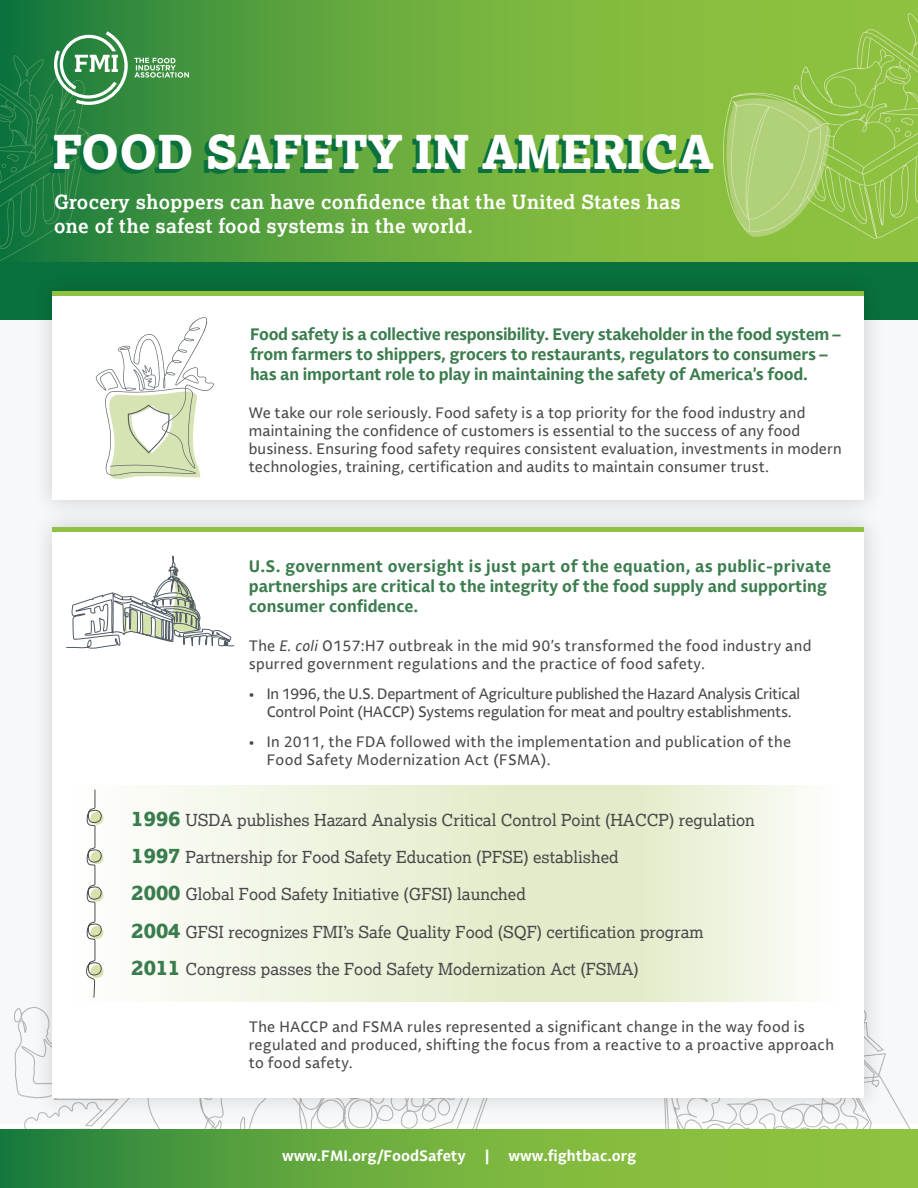
<style>
.page{position:relative;width:918px;height:1188px;background:#fff}
.page>*{position:absolute;margin:0;border:0;box-sizing:border-box;transform-origin:0 0}
.t1{font:800 46.5px "Lexia";color:#fff}
.t2{font:700 19.5px/24px "Lexia";letter-spacing:.02em;color:#fff}
.t3{font:700 16.5px/19.8px "Lemance";letter-spacing:-.01em;color:#3a7c4d}
.t4{font:16.5px "Lexia";color:#48484a}
.t5{font:15px/18px "Lemance";letter-spacing:.01em;color:#48484a}
.t6{font:15px/18px "Lemance";letter-spacing:-.02em;color:#48484a}
.t7{font:700 15px "Lemance";color:#fff}
.s1{font-style:italic}
.s2{font-weight:800;font-size:21px;color:#3a7c4d}
</style>
<div class="page">
<div style="left:1px;top:10px;width:917px;height:1113px;background:#f7f8f9"></div>
<img style="left:14px;top:1007px;width:897px;height:122px">
<svg style="left:0;top:0;width:918px;height:262px;background:#6aab3e"></svg>
<svg style="left:0;top:1129px;width:918px;height:59px;background:#6aac3e"></svg>
<svg style="left:723px;top:13px;width:195px;height:226px;background:#99c653"></svg>
<svg style="left:885px;top:117px;width:29px;height:20px"></svg>
<div style="left:0;top:262px;width:918px;height:58px;background:#09713d"></div>
<svg style="left:0;top:31px;width:128px;height:231px;background:#2c8548"></svg>
<svg style="left:134px;top:58px;width:55px;height:20px"></svg>
<div style="left:30px;top:269px;width:856px;height:254px;background:#000;opacity:.15"></div>
<div style="left:53px;top:292px;width:811px;height:208px;background:#fff"></div>
<hr style="left:53px;top:292px;width:811px;height:4px;background:#8ec240">
<div style="left:30px;top:504px;width:856px;height:616px;background:#000;opacity:.15"></div>
<div style="left:53px;top:527px;width:811px;height:570px;background:#fff"></div>
<div style="left:53px;top:527px;width:811px;height:5px;background:#8ec240"></div>
<div style="left:512px;top:785px;width:328px;height:217px;background:linear-gradient(to right,#dce8bd,#fafbf6)"></div>
<div style="left:71px;top:785px;width:441px;height:217px;background:linear-gradient(to right,#fefefe,#e3ecc9)"></div>
<svg style="left:84px;top:789px;width:19px;height:209px"></svg>
<svg style="left:66px;top:555px;width:169px;height:94px"></svg>
<svg style="left:96px;top:317px;width:118px;height:162px"></svg>
<h1 class="t1" style="left:52px;top:122px;width:663px">FOOD SAFETY IN AMERICA</h1>
<h2 class="t2" style="left:54px;top:189px;width:628px">Grocery shoppers can have confidence that the United States has one of the safest food systems in the world.</h2>
<p class="t3" style="left:250px;top:324px;width:592px">Food safety is a collective responsibility. Every stakeholder in the food system – from farmers to shippers, grocers to restaurants, regulators to consumers – has an important role to play in maintaining the safety of America’s food.</p>
<p class="t5" style="left:249px;top:404px;width:595px">We take our role seriously. Food safety is a top priority for the food industry and maintaining the confidence of customers is essential to the success of any food business. Ensuring food safety requires consistent evaluation, investments in modern technologies, training, certification and audits to maintain consumer trust.</p>
<p class="t3" style="left:249px;top:556px;width:584px">U.S. government oversight is just part of the equation, as public-private partnerships are critical to the integrity of the food supply and supporting consumer confidence.</p>
<p class="t5" style="left:249px;top:636px;width:564px">The <span class="s1">E. coli</span> O157:H7 outbreak in the mid 90’s transformed the food industry and spurred government regulations and the practice of food safety.</p>
<p class="t6" style="left:267px;top:684px;width:535px;text-indent:-18px">• In 1996, the U.S. Department of Agriculture published the Hazard Analysis Critical<br>Control Point (HACCP) Systems regulation for meat and poultry establishments.</p>
<p class="t5" style="left:267px;top:732px;width:526px;text-indent:-18px">• In 2011, the FDA followed with the implementation and publication of the<br>Food Safety Modernization Act (FSMA).</p>
<p class="t4" style="left:131px;top:810px;width:625px"><span class="s2">1996</span> USDA publishes Hazard Analysis Critical Control Point (HACCP) regulation</p>
<p class="t4" style="left:131px;top:847px;width:489px"><span class="s2">1997</span> Partnership for Food Safety Education (PFSE) established</p>
<p class="t4" style="left:131px;top:884px;width:396px"><span class="s2">2000</span> Global Food Safety Initiative (GFSI) launched</p>
<p class="t4" style="left:131px;top:921px;width:574px"><span class="s2">2004</span> GFSI recognizes FMI’s Safe Quality Food (SQF) certification program</p>
<p class="t4" style="left:131px;top:958px;width:509px"><span class="s2">2011</span> Congress passes the Food Safety Modernization Act (FSMA)</p>
<p class="t5" style="left:249px;top:1017px;width:587px">The HACCP and FSMA rules represented a significant change in the way food is regulated and produced, shifting the focus from a reactive to a proactive approach to food safety.</p>
<p class="t7" style="left:282px;top:1146px;width:185px">www.FMI.org/FoodSafety</p>
<p class="t7" style="left:485px;top:1146px;width:6px">|</p>
<p class="t7" style="left:509px;top:1146px;width:129px">www.fightbac.org</p>
</div>
